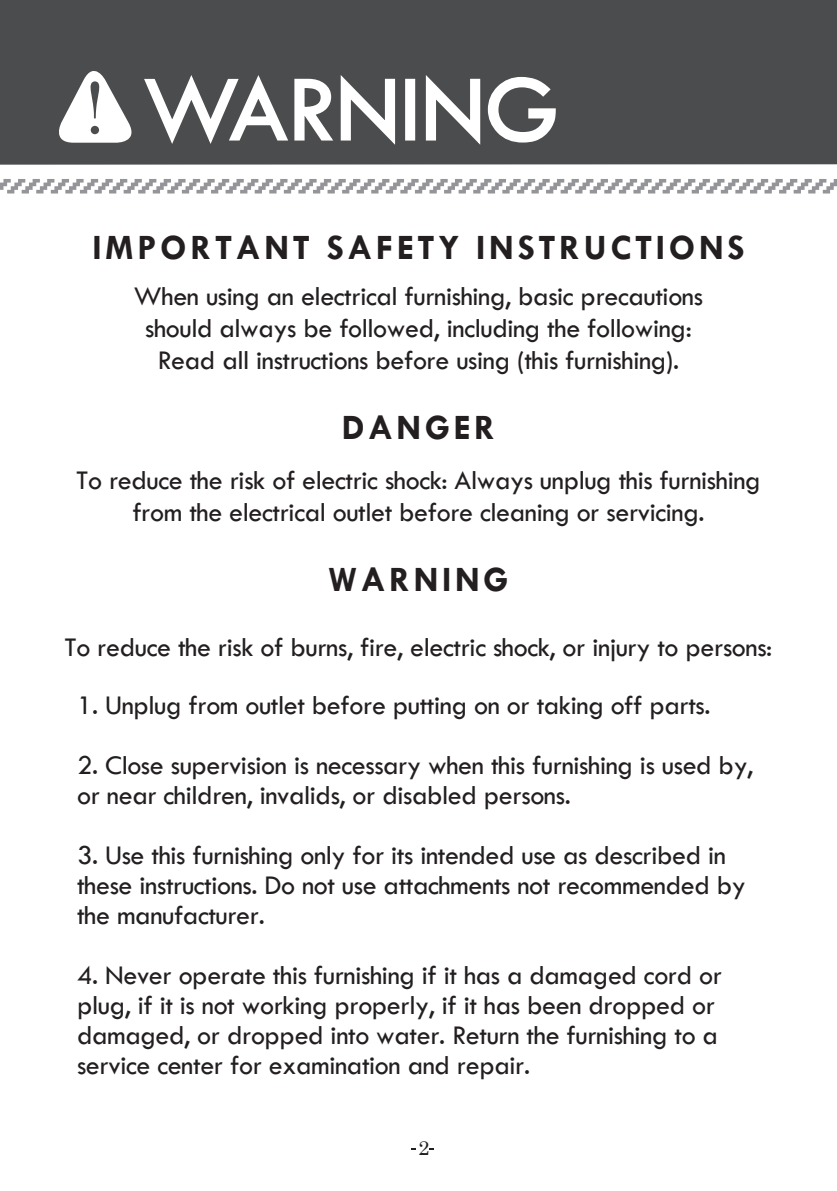
<style>
.page{position:relative;width:837px;height:1191px;background:#fff}
.page>*{position:absolute;margin:0;border:0;box-sizing:border-box;transform-origin:0 0}
.t1{font:500 96px "Tw Cen";color:#fff}
.t2{font:700 36px "Tw Cen";letter-spacing:.1em;color:#231f20}
.t3{font:500 28px/30px "Tw Cen";letter-spacing:-.015em;color:#231f20}
.t4{font:20px "Century Schoolbook";color:#231f20}
.s1{font-family:"Century Schoolbook";font-weight:400;font-size:70px;color:#4b4c4d}
</style>
<div class="page">
<div style="left:0;top:0;width:836px;height:165px;background:#4b4c4d"></div>
<div style="left:405px;top:79px;width:10px;height:61px;border:2px solid #fff"></div>
<svg style="left:425px;top:75px;width:131px;height:70px"></svg>
<svg style="left:59px;top:71px;width:337px;height:74px"></svg>
<svg style="left:0;top:179px;width:836px;height:14px"></svg>
<h1 class="t1" style="left:84px;top:51px;width:476px"><span class="s1">!</span> WARNING</h1>
<p class="t2" style="left:92px;top:226px;width:653px">IMPORTANT SAFETY INSTRUCTIONS</p>
<p class="t3" style="left:134px;top:280px;width:570px;line-height:32px;text-align:center">When using an electrical furnishing, basic precautions should always be followed, including the following:<br>Read all instructions before using (this furnishing).</p>
<p class="t2" style="left:341px;top:406px;width:155px">DANGER</p>
<p class="t3" style="left:76px;top:464px;width:685px;line-height:32px;text-align:center">To reduce the risk of electric shock: Always unplug this furnishing from the electrical outlet before cleaning or servicing.</p>
<p class="t2" style="left:328px;top:558px;width:181px">WARNING</p>
<p class="t3" style="left:64px;top:631px;width:709px">To reduce the risk of burns, fire, electric shock, or injury to persons:</p>
<p class="t3" style="left:77px;top:690px;width:634px">1. Unplug from outlet before putting on or taking off parts.</p>
<p class="t3" style="left:77px;top:750px;width:677px">2. Close supervision is necessary when this furnishing is used by, or near children, invalids, or disabled persons.</p>
<p class="t3" style="left:77px;top:839px;width:670px">3. Use this furnishing only for its intended use as described in these instructions. Do not use attachments not recommended by the manufacturer.</p>
<p class="t3" style="left:77px;top:959px;width:646px">4. Never operate this furnishing if it has a damaged cord or plug, if it is not working properly, if it has been dropped or damaged, or dropped into water. Return the furnishing to a service center for examination and repair.</p>
<p class="t4" style="left:418px;top:1131px;width:13px">2</p>
</div>
